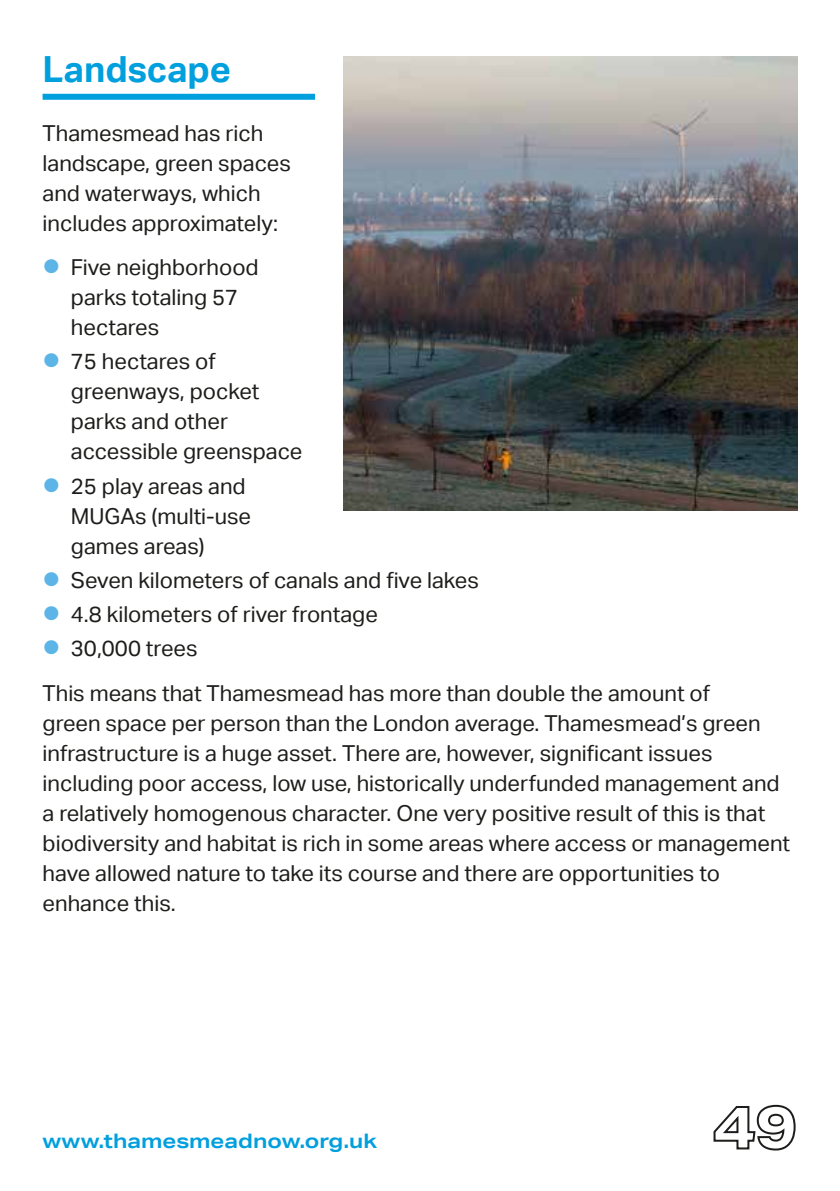
<style>
.page{position:relative;width:840px;height:1191px;background:#fff}
.page>*{position:absolute;margin:0;border:0;box-sizing:border-box;transform-origin:0 0}
.t1{font:700 36px "Aktiv Grotesk";color:#009fdd}
.t2{font:22px/30px "Aktiv Grotesk";color:#1d1d1b}
.t3{font:700 20px "Aktiv Grotesk Ex";color:#009fdd}
</style>
<div class="page">
<svg style="left:713px;top:1104px;width:83px;height:47px"></svg>
<div style="left:43px;top:94px;width:272px;height:6px;background:#009fdd"></div>
<img style="left:343px;top:57px;width:454px;height:453px">
<h1 class="t1" style="left:43px;top:49px;width:190px">Landscape</h1>
<p class="t2" style="left:43px;top:118px;width:250px">Thamesmead has rich landscape, green spaces and waterways, which includes approximately:</p>
<p class="t2" style="left:71px;top:252px;width:189px">Five neighborhood parks totaling 57 hectares</p>
<p class="t2" style="left:71px;top:347px;width:233px">75 hectares of greenways, pocket parks and other accessible greenspace</p>
<p class="t2" style="left:71px;top:471px;width:181px">25 play areas and<br>MUGAs (multi-use games areas)</p>
<p class="t2" style="left:71px;top:563px;width:409px;line-height:34.2px">Seven kilometers of canals and five lakes<br>4.8 kilometers of river frontage<br>30,000 trees</p>
<p class="t2" style="left:43px;top:678px;width:748px">This means that Thamesmead has more than double the amount of<br>green space per person than the London average. Thamesmead’s green infrastructure is a huge asset. There are, however, significant issues including poor access, low use, historically underfunded management and a relatively homogenous character. One very positive result of this is that biodiversity and habitat is rich in some areas where access or management have allowed nature to take its course and there are opportunities to enhance this.</p>
<p class="t3" style="left:43px;top:1129px;width:336px">www.thamesmeadnow.org.uk</p>
</div>
